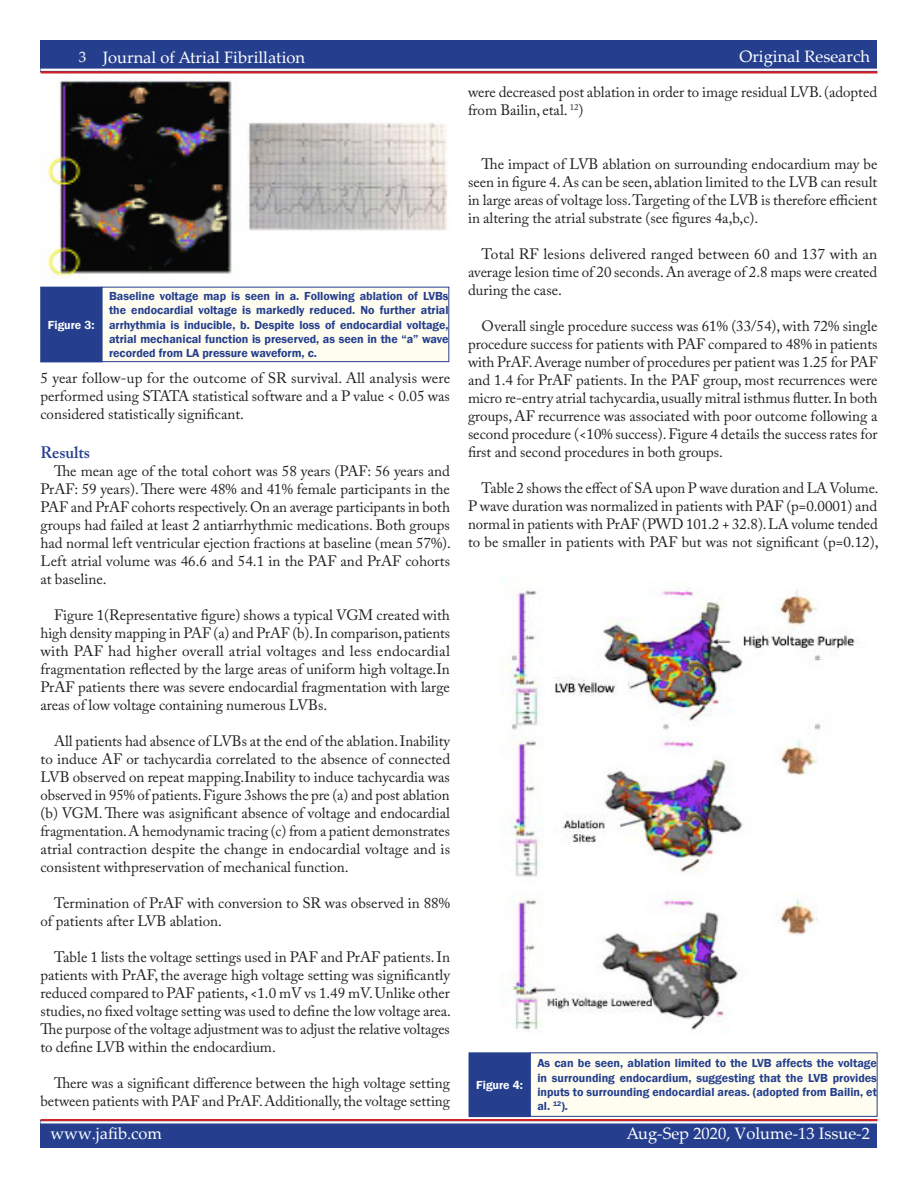
<style>
.page{position:relative;width:918px;height:1188px;background:#fff}
.page>*{position:absolute;margin:0;border:0;box-sizing:border-box;transform-origin:0 0}
.white_header_for_blu{font:16.5px "Palatino Linotype";color:#fff}
._10_Body_Text{font:600 16.5px "Adobe Caslon Pro";color:#253f8e}
._10_Body_Text-2{font:15px/18px "Adobe Caslon Pro";color:#231f20;text-align:justify}
.Figure_Title{font:600 12px/14.4px "Franklin Gothic";color:#253f8e;text-align:justify}
.Figure{font:600 12px "Franklin Gothic";color:#fff}
</style>
<div class="page">
<div style="left:40px;top:1120px;width:838px;height:28px;background:#253f8e"></div>
<hr style="left:40px;top:1119px;width:838px;height:2px;background:#d1232a">
<hr style="left:40px;top:1121px;width:838px;height:3px;background:#fff">
<div style="left:40px;top:40px;width:838px;height:32px;background:#253f8e"></div>
<hr style="left:40px;top:71px;width:838px;height:3px;background:#d1232a">
<hr style="left:40px;top:69px;width:838px;height:2px;background:#fff">
<img style="left:41px;top:79px;width:406px;height:200px">
<div style="left:41px;top:287px;width:61px;height:75px;background:#253f8e"></div>
<div style="left:102px;top:287px;width:347px;height:75px;background:#fefdf0"></div>
<div style="left:102px;top:287px;width:347px;height:75px;border:1px solid #253f8e"></div>
<img style="left:500px;top:578px;width:359px;height:453px">
<div style="left:469px;top:1053px;width:61px;height:64px;background:#253f8e"></div>
<div style="left:530px;top:1053px;width:347px;height:63px;background:#fefdf0"></div>
<div style="left:530px;top:1053px;width:347px;height:64px;border:1px solid #253f8e"></div>
<p class="white_header_for_blu" style="left:79px;top:48px;width:228px"><sup>3</sup> Journal of Atrial Fibrillation</p>
<p class="white_header_for_blu" style="left:739px;top:45px;width:132px">Original Research</p>
<p class="white_header_for_blu" style="left:746px;top:47px;width:125px">Featured Review</p>
<p class="_10_Body_Text-2" style="left:468px;top:83px;width:411px">were decreased post ablation in order to image residual LVB. (adopted from Bailin, etal. <sup>12</sup>)</p>
<p class="Figure" style="left:48px;top:317px;width:48px">Figure 3:</p>
<p class="Figure_Title" style="left:109px;top:289px;width:341px">Baseline voltage map is seen in a. Following ablation of LVBs the endocardial voltage is markedly reduced. No further atrial arrhythmia is inducible, b. Despite loss of endocardial voltage, atrial mechanical function is preserved, as seen in the “a” wave recorded from LA pressure waveform, c.</p>
<p class="_10_Body_Text-2" style="left:40px;top:368px;width:411px">5 year follow-up for the outcome of SR survival. All analysis were performed using STATA statistical software and a P value &lt; 0.05 was considered statistically significant.</p>
<p class="_10_Body_Text" style="left:40px;top:442px;width:51px">Results</p>
<p class="_10_Body_Text-2" style="left:40px;top:461px;width:412px;text-indent:14px">The mean age of the total cohort was 58 years (PAF: 56 years and PrAF: 59 years). There were 48% and 41% female participants in the PAF and PrAF cohorts respectively. On an average participants in both groups had failed at least 2 antiarrhythmic medications. Both groups had normal left ventricular ejection fractions at baseline (mean 57%).<br>Left atrial volume was 46.6 and 54.1 in the PAF and PrAF cohorts at baseline.</p>
<p class="_10_Body_Text-2" style="left:40px;top:605px;width:411px;text-indent:14px">Figure 1(Representative figure) shows a typical VGM created with high density mapping in PAF (a) and PrAF (b). In comparison, patients with PAF had higher overall atrial voltages and less endocardial fragmentation reflected by the large areas of uniform high voltage.In PrAF patients there was severe endocardial fragmentation with large areas of low voltage containing numerous LVBs.</p>
<p class="_10_Body_Text-2" style="left:40px;top:731px;width:411px;text-indent:14px">All patients had absence of LVBs at the end of the ablation. Inability to induce AF or tachycardia correlated to the absence of connected LVB observed on repeat mapping.Inability to induce tachycardia was observed in 95% of patients. Figure 3shows the pre (a) and post ablation (b) VGM. There was asignificant absence of voltage and endocardial fragmentation. A hemodynamic tracing (c) from a patient demonstrates atrial contraction despite the change in endocardial voltage and is consistent withpreservation of mechanical function.</p>
<p class="_10_Body_Text-2" style="left:40px;top:893px;width:411px;text-indent:14px">Termination of PrAF with conversion to SR was observed in 88% of patients after LVB ablation.</p>
<p class="_10_Body_Text-2" style="left:40px;top:947px;width:412px;text-indent:14px">Table 1 lists the voltage settings used in PAF and PrAF patients. In patients with PrAF, the average high voltage setting was significantly reduced compared to PAF patients, &lt;1.0 mV vs 1.49 mV. Unlike other studies, no fixed voltage setting was used to define the low voltage area.<br>The purpose of the voltage adjustment was to adjust the relative voltages to define LVB within the endocardium.</p>
<p class="_10_Body_Text-2" style="left:40px;top:1073px;width:411px;text-align:right">There was a significant difference between the high voltage setting between patients with PAF and PrAF. Additionally, the voltage setting</p>
<p class="_10_Body_Text-2" style="left:468px;top:155px;width:411px;text-indent:14px">The impact of LVB ablation on surrounding endocardium may be seen in figure 4. As can be seen, ablation limited to the LVB can result in large areas of voltage loss. Targeting of the LVB is therefore efficient in altering the atrial substrate (see figures 4a,b,c).</p>
<p class="_10_Body_Text-2" style="left:468px;top:245px;width:411px;text-indent:14px">Total RF lesions delivered ranged between 60 and 137 with an average lesion time of 20 seconds. An average of 2.8 maps were created during the case.</p>
<p class="_10_Body_Text-2" style="left:468px;top:317px;width:411px;text-indent:14px">Overall single procedure success was 61% (33/54), with 72% single procedure success for patients with PAF compared to 48% in patients with PrAF. Average number of procedures per patient was 1.25 for PAF and 1.4 for PrAF patients. In the PAF group, most recurrences were micro re-entry atrial tachycardia, usually mitral isthmus flutter. In both groups, AF recurrence was associated with poor outcome following a second procedure (&lt;10% success). Figure 4 details the success rates for first and second procedures in both groups.</p>
<p class="_10_Body_Text-2" style="left:468px;top:479px;width:412px;text-indent:14px">Table 2 shows the effect of SA upon P wave duration and LA Volume.<br>P wave duration was normalized in patients with PAF (p=0.0001) and normal in patients with PrAF (PWD 101.2 + 32.8). LA volume tended to be smaller in patients with PAF but was not significant (p=0.12),</p>
<p class="Figure" style="left:476px;top:1078px;width:48px">Figure 4:</p>
<p class="Figure_Title" style="left:537px;top:1056px;width:341px">As can be seen, ablation limited to the LVB affects the voltage in surrounding endocardium, suggesting that the LVB provides inputs to surrounding endocardial areas. (adopted from Bailin, et al. <sup>12</sup>).</p>
<p class="white_header_for_blu" style="left:51px;top:1122px;width:113px">www.jafib.com</p>
<p class="white_header_for_blu" style="left:626px;top:1122px;width:245px">Aug-Sep 2020, Volume-13 Issue-2</p>
</div>
